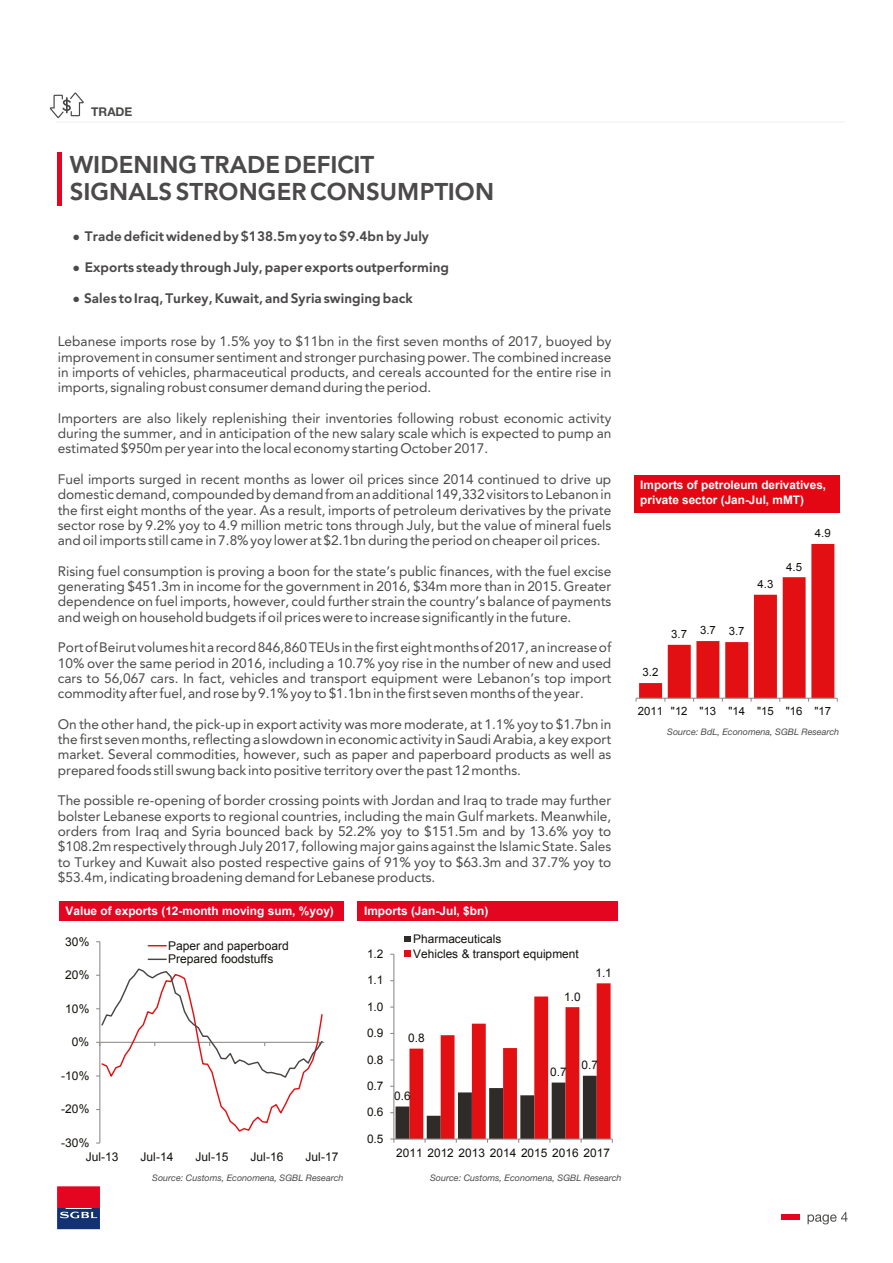
<style>
.page{position:relative;width:893px;height:1263px;background:#fff}
.page>*{position:absolute;margin:0;border:0;box-sizing:border-box;transform-origin:0 0}
.t1{font:700 22.5px/27px "SGBL";color:#4b4949}
.t2{font:12.75px/15.3px "SGBL";color:#4a4a49;text-align:justify}
.t3{font:700 12.75px "SGBL";color:#4b4949}
.t4{font:700 12.15px "Helvetica Neue LT Std";color:#4a4a49}
.t5{font:12px/13.6px "Arial";color:#13110c}
.t6{font:700 11.85px/14.1px "Arial";color:#fff}
.t7{font:11.85px/14.4px "Arial";color:#13110c}
.t8{font:11.4px "Arial";letter-spacing:-.005em;color:#13110c}
.t9{font:italic 9px "Helvetica Neue LT Std";color:#4a4a49}
.s1{font-family:"Arial";font-weight:400}
</style>
<div class="page">
<svg style="left:807px;top:1212px;width:41px;height:12px"></svg>
<div style="left:782px;top:1214px;width:18px;height:6px;background:#e40521"></div>
<svg style="left:57px;top:1186px;width:43px;height:43px;background:#8e2b55"></svg>
<hr style="left:57px;top:121px;width:788px;height:2px;background:#f7f7f7">
<hr style="left:58px;top:152px;width:4px;height:53px;background:#e40521">
<svg style="left:50px;top:92px;width:34px;height:26px"></svg>
<div style="left:59px;top:901px;width:285px;height:21px;background:#e40521"></div>
<div style="left:358px;top:901px;width:261px;height:21px;background:#e40521"></div>
<svg style="left:618px;top:901px;width:1px;height:20px"></svg>
<hr style="left:59px;top:921px;width:560px;height:1px;background:#fff">
<div style="left:634px;top:475px;width:205px;height:37px;background:#e30613"></div>
<svg style="left:636px;top:544px;width:202px;height:158px"></svg>
<hr style="left:99px;top:942px;width:1px;height:201px;background:#8f8b89">
<svg style="left:96px;top:967px;width:228px;height:166px"></svg>
<svg style="left:148px;top:945px;width:18px;height:1px"></svg>
<svg style="left:148px;top:958px;width:18px;height:2px"></svg>
<hr style="left:393px;top:954px;width:1px;height:185px;background:#8f8b89">
<svg style="left:390px;top:980px;width:223px;height:163px"></svg>
<svg style="left:405px;top:936px;width:6px;height:6px"></svg>
<svg style="left:405px;top:951px;width:6px;height:6px"></svg>
<p class="t4" style="left:91px;top:104px;width:43px">TRADE</p>
<h1 class="t1" style="left:70px;top:152px;width:426px">WIDENING TRADE DEFICIT<br>SIGNALS STRONGER CONSUMPTION</h1>
<p class="t3" style="left:73px;top:227px;width:358px"><span class="s1">●</span> Trade deficit widened by $138.5m yoy to $9.4bn by July</p>
<p class="t3" style="left:73px;top:258px;width:378px"><span class="s1">●</span> Exports steady through July, paper exports outperforming</p>
<p class="t3" style="left:73px;top:288px;width:342px"><span class="s1">●</span> Sales to Iraq, Turkey, Kuwait, and Syria swinging back</p>
<p class="t2" style="left:58px;top:334px;width:555px">Lebanese imports rose by 1.5% yoy to $11bn in the first seven months of 2017, buoyed by improvement in consumer sentiment and stronger purchasing power. The combined increase in imports of vehicles, pharmaceutical products, and cereals accounted for the entire rise in imports, signaling robust consumer demand during the period.</p>
<p class="t2" style="left:58px;top:411px;width:555px">Importers are also likely replenishing their inventories following robust economic activity during the summer, and in anticipation of the new salary scale which is expected to pump an estimated $950m per year into the local economy starting October 2017.</p>
<p class="t2" style="left:58px;top:472px;width:555px">Fuel imports surged in recent months as lower oil prices since 2014 continued to drive up domestic demand, compounded by demand from an additional 149,332 visitors to Lebanon in the first eight months of the year. As a result, imports of petroleum derivatives by the private sector rose by 9.2% yoy to 4.9 million metric tons through July, but the value of mineral fuels and oil imports still came in 7.8% yoy lower at $2.1bn during the period on cheaper oil prices.</p>
<p class="t2" style="left:58px;top:564px;width:555px">Rising fuel consumption is proving a boon for the state’s public finances, with the fuel excise generating $451.3m in income for the government in 2016, $34m more than in 2015. Greater dependence on fuel imports, however, could further strain the country’s balance of payments and weigh on household budgets if oil prices were to increase significantly in the future.</p>
<p class="t2" style="left:58px;top:640px;width:555px">Port of Beirut volumes hit a record 846,860 TEUs in the first eight months of 2017, an increase of 10% over the same period in 2016, including a 10.7% yoy rise in the number of new and used cars to 56,067 cars. In fact, vehicles and transport equipment were Lebanon’s top import commodity after fuel, and rose by 9.1% yoy to $1.1bn in the first seven months of the year.</p>
<p class="t2" style="left:58px;top:717px;width:555px">On the other hand, the pick-up in export activity was more moderate, at 1.1% yoy to $1.7bn in the first seven months, reflecting a slowdown in economic activity in Saudi Arabia, a key export market. Several commodities, however, such as paper and paperboard products as well as prepared foods still swung back into positive territory over the past 12 months.</p>
<p class="t2" style="left:58px;top:793px;width:555px">The possible re-opening of border crossing points with Jordan and Iraq to trade may further bolster Lebanese exports to regional countries, including the main Gulf markets. Meanwhile, orders from Iraq and Syria bounced back by 52.2% yoy to $151.5m and by 13.6% yoy to $108.2m respectively through July 2017, following major gains against the Islamic State. Sales to Turkey and Kuwait also posted respective gains of 91% yoy to $63.3m and 37.7% yoy to $53.4m, indicating broadening demand for Lebanese products.</p>
<p class="t6" style="left:66px;top:904px;width:270px">Value of exports (12-month moving sum, %yoy)</p>
<p class="t6" style="left:364px;top:904px;width:126px">Imports (Jan-Jul, $bn)</p>
<p class="t5" style="left:65px;top:934px;width:26px">30%</p>
<p class="t5" style="left:168px;top:939px;width:122px">Paper and paperboard<br>Prepared foodstuffs</p>
<p class="t7" style="left:367px;top:947px;width:18px">1.2</p>
<p class="t7" style="left:413px;top:932px;width:167px">Pharmaceuticals<br>Vehicles &amp; transport equipment</p>
<p class="t5" style="left:65px;top:968px;width:26px">20%</p>
<p class="t7" style="left:367px;top:973px;width:18px">1.1</p>
<p class="t7" style="left:595px;top:965px;width:18px">1.1</p>
<p class="t5" style="left:65px;top:1002px;width:26px">10%</p>
<p class="t7" style="left:367px;top:999px;width:18px">1.0</p>
<p class="t7" style="left:564px;top:989px;width:18px">1.0</p>
<p class="t5" style="left:72px;top:1035px;width:19px">0%</p>
<p class="t7" style="left:367px;top:1026px;width:18px">0.9</p>
<p class="t7" style="left:408px;top:1031px;width:18px">0.8</p>
<p class="t5" style="left:61px;top:1069px;width:30px">-10%</p>
<p class="t7" style="left:367px;top:1052px;width:18px">0.8</p>
<p class="t7" style="left:367px;top:1079px;width:18px">0.7</p>
<p class="t7" style="left:394px;top:1089px;width:18px">0.6</p>
<p class="t7" style="left:550px;top:1065px;width:18px">0.7</p>
<p class="t7" style="left:581px;top:1058px;width:18px">0.7</p>
<p class="t5" style="left:61px;top:1102px;width:30px">-20%</p>
<p class="t7" style="left:367px;top:1105px;width:18px">0.6</p>
<p class="t5" style="left:61px;top:1136px;width:30px">-30%</p>
<p class="t5" style="left:86px;top:1150px;width:34px">Jul-13</p>
<p class="t5" style="left:141px;top:1150px;width:34px">Jul-14</p>
<p class="t5" style="left:196px;top:1150px;width:34px">Jul-15</p>
<p class="t5" style="left:251px;top:1150px;width:34px">Jul-16</p>
<p class="t5" style="left:305px;top:1150px;width:34px">Jul-17</p>
<p class="t7" style="left:367px;top:1131px;width:18px">0.5</p>
<p class="t7" style="left:396px;top:1146px;width:215px">2011 2012 2013 2014 2015 2016 2017</p>
<p class="t9" style="left:152px;top:1172px;width:193px">Source: Customs, Economena, SGBL Research</p>
<p class="t9" style="left:430px;top:1172px;width:193px">Source: Customs, Economena, SGBL Research</p>
<p class="t6" style="left:640px;top:479px;width:187px">Imports of petroleum derivatives, private sector (Jan-Jul, mMT)</p>
<p class="t8" style="left:757px;top:576px;width:17px">4.3</p>
<p class="t8" style="left:786px;top:559px;width:17px">4.5</p>
<p class="t8" style="left:815px;top:526px;width:17px">4.9</p>
<p class="t8" style="left:643px;top:665px;width:17px">3.2</p>
<p class="t8" style="left:671px;top:624px;width:75px">3.7 3.7 3.7</p>
<p class="t8" style="left:638px;top:704px;width:195px">2011 "12 "13 "14 "15 "16 "17</p>
<p class="t9" style="left:667px;top:726px;width:174px">Source: BdL, Economena, SGBL Research</p>
</div>
